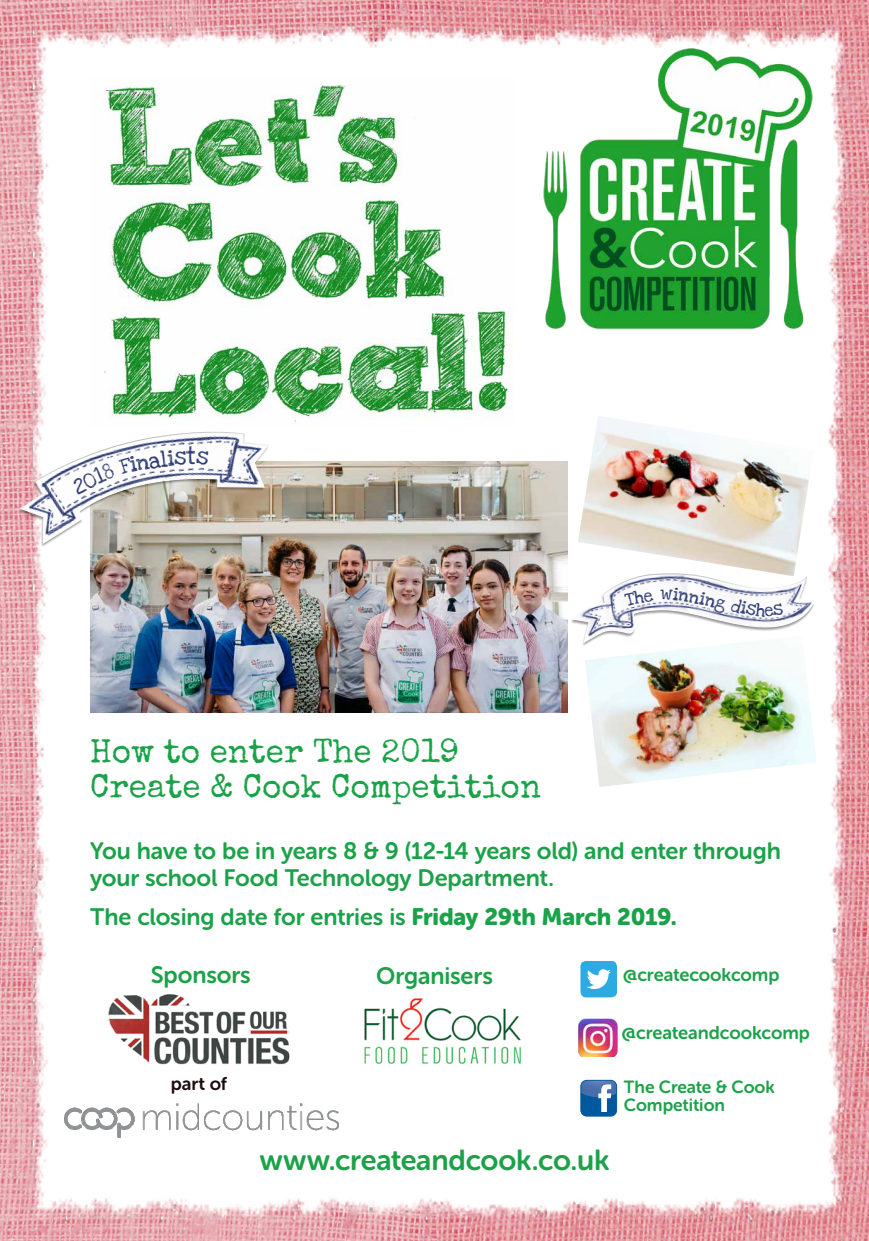
<style>
.page{position:relative;width:869px;height:1241px;background:#fff}
.page>*{position:absolute;margin:0;border:0;box-sizing:border-box;transform-origin:0 0}
.t1{font:33.25px/35px "Special Elite";color:#1ba249}
.t2{font:28.88px "Museo Sans Rounded 700";letter-spacing:-.005em;color:#1ba249}
.t3{font:23.62px/26.6px "Museo Sans Rounded 700";letter-spacing:-.005em;color:#1ba249}
.t4{font:18.38px "Museo Sans Rounded 700";letter-spacing:-.005em;color:#1ba249}
.t5{font:18.38px "Museo Sans Rounded 700";letter-spacing:-.005em;color:#1c0c0d}
.t6{font:17.5px/17.5px "Museo Sans Rounded 700";letter-spacing:-.005em;color:#1ba249}
.s1{font-family:"Museo Sans Rounded 900"}
</style>
<div class="page">
<img style="left:0;top:1px;width:868px;height:1239px">
<img style="left:90px;top:76px;width:423px;height:352px">
<svg style="left:580px;top:960px;width:36px;height:37px"></svg>
<img style="left:536px;top:47px;width:283px;height:283px">
<img style="left:576px;top:1016px;width:44px;height:40px">
<div style="left:580px;top:1079px;width:36px;height:37px;border:1px solid #00589e;border-radius:6px"></div>
<svg style="left:580px;top:1080px;width:36px;height:35px"></svg>
<img style="left:105px;top:989px;width:190px;height:83px">
<img style="left:64px;top:1103px;width:274px;height:34px">
<img style="left:358px;top:995px;width:168px;height:71px">
<img style="left:584px;top:635px;width:232px;height:151px">
<img style="left:577px;top:416px;width:236px;height:156px">
<img style="left:90px;top:461px;width:477px;height:251px">
<div style="left:569px;top:574px;width:245px;height:72px;background:#fff"></div>
<div style="left:18px;top:432px;width:251px;height:115px;background:#000;opacity:.4"></div>
<svg style="left:572px;top:572px;width:241px;height:72px"></svg>
<svg style="left:20px;top:427px;width:249px;height:116px"></svg>
<h1 class="t1" style="left:90px;top:733px;width:452px">How to enter The 2019<br>Create &amp; Cook Competition</h1>
<p class="t3" style="left:90px;top:837px;width:692px">You have to be in years 8 &amp; 9 (12-14 years old) and enter through your school Food Technology Department.</p>
<p class="t3" style="left:90px;top:903px;width:587px">The closing date for entries is <span class="s1">Friday 29th March 2019.</span></p>
<p class="t3" style="left:151px;top:961px;width:101px">Sponsors</p>
<p class="t3" style="left:376px;top:962px;width:118px">Organisers</p>
<p class="t4" style="left:622px;top:964px;width:158px">@createcookcomp</p>
<p class="t5" style="left:171px;top:1073px;width:58px">part of</p>
<p class="t4" style="left:621px;top:1022px;width:190px">@createandcookcomp</p>
<p class="t2" style="left:259px;top:1144px;width:351px">www.createandcook.co.uk</p>
<p class="t6" style="left:623px;top:1078px;width:152px">The Create &amp; Cook<br>Competition</p>
</div>
